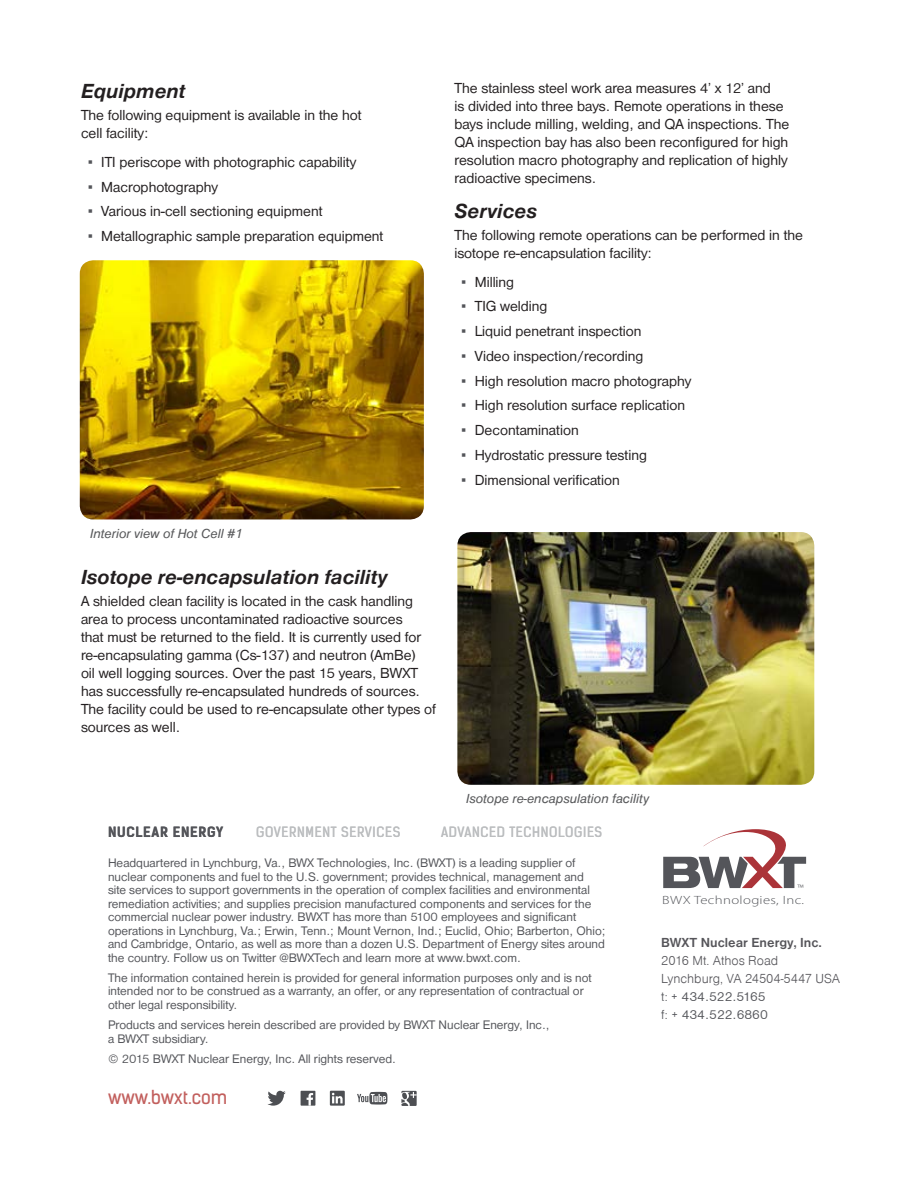
<style>
.page{position:relative;width:918px;height:1188px;background:#fff}
.page>*{position:absolute;margin:0;border:0;box-sizing:border-box;transform-origin:0 0}
.Subhead_12_13__BI{font:italic 700 21px "Nimbus San D";color:#231f20}
.t1{font:18px "Kelson Sans";color:#c25f5d}
.Body_Copy_10_12{font:15px/18px "Nimbus San D";color:#231f20}
.Caption_9_11__I{font:italic 13.5px "Nimbus San D";color:#58595b}
.t2{font:13.5px/18px "Nimbus San D Ligh";color:#56555a}
.Division{font:13.5px "Kelson Sans";letter-spacing:.05em;color:#bcbec0}
.t3{font:13.5px/18px "Nimbus San D";color:#54555a}
.t4{font:700 13.5px "Nimbus San D";color:#56555a}
.Division-2{font:700 13.5px "Kelson Sans";letter-spacing:.05em;color:#54555a}
.t5{font:12.75px/13.5px "Nimbus San D";color:#54555a}
.t6{font:300 12px "Myriad Pro";letter-spacing:.025em;color:#54555a;scale:1.23 1}
.t7{font:300 10.95px "Myriad Pro";color:#54555a}
.s1{font-family:"Arial";color:#54555a}
.s2{font-family:"Nimbus San D Ligh"}
</style>
<div class="page">
<svg style="left:357px;top:1092px;width:30px;height:13px"></svg>
<div style="left:301px;top:1091px;width:14px;height:15px;background:#4d4f53"></div>
<svg style="left:307px;top:1093px;width:6px;height:13px"></svg>
<svg style="left:267px;top:1091px;width:19px;height:15px"></svg>
<svg style="left:330px;top:1091px;width:15px;height:15px"></svg>
<svg style="left:332px;top:1093px;width:11px;height:10px"></svg>
<svg style="left:401px;top:1091px;width:16px;height:15px"></svg>
<svg style="left:663px;top:829px;width:143px;height:59px"></svg>
<img style="left:457px;top:532px;width:357px;height:253px">
<img style="left:80px;top:260px;width:344px;height:259px">
<p class="Subhead_12_13__BI" style="left:81px;top:79px;width:106px">Equipment</p>
<p class="Body_Copy_10_12" style="left:81px;top:106px;width:282px">The following equipment is available in the hot cell facility:</p>
<p class="Body_Copy_10_12" style="left:88px;top:153px;width:270px"><span class="s1">▪</span> ITI periscope with photographic capability</p>
<p class="Body_Copy_10_12" style="left:88px;top:178px;width:132px"><span class="s1">▪</span> Macrophotography</p>
<p class="Body_Copy_10_12" style="left:88px;top:203px;width:236px"><span class="s1">▪</span> Various in-cell sectioning equipment</p>
<p class="Body_Copy_10_12" style="left:88px;top:227px;width:297px"><span class="s1">▪</span> Metallographic sample preparation equipment</p>
<p class="Caption_9_11__I" style="left:90px;top:526px;width:154px">Interior view of Hot Cell #1</p>
<p class="Subhead_12_13__BI" style="left:81px;top:565px;width:308px">Isotope re-encapsulation facility</p>
<p class="Body_Copy_10_12" style="left:81px;top:592px;width:357px">A shielded clean facility is located in the cask handling area to process uncontaminated radioactive sources<br>that must be returned to the field. It is currently used for re-encapsulating gamma (Cs-137) and neutron (AmBe)<br>oil well logging sources. Over the past 15 years, BWXT has successfully re-encapsulated hundreds of sources.<br>The facility could be used to re-encapsulate other types of sources as well.</p>
<p class="Body_Copy_10_12" style="left:454px;top:79px;width:336px">The stainless steel work area measures 4’ x 12’ and<br>is divided into three bays. Remote operations in these bays include milling, welding, and QA inspections. The QA inspection bay has also been reconfigured for high resolution macro photography and replication of highly radioactive specimens.</p>
<p class="Subhead_12_13__BI" style="left:454px;top:199px;width:84px">Services</p>
<p class="Body_Copy_10_12" style="left:454px;top:226px;width:350px">The following remote operations can be performed in the isotope re-encapsulation facility:</p>
<p class="Body_Copy_10_12" style="left:461px;top:273px;width:54px"><span class="s1">▪</span> Milling</p>
<p class="Body_Copy_10_12" style="left:461px;top:298px;width:88px"><span class="s1">▪</span> TIG welding</p>
<p class="Body_Copy_10_12" style="left:461px;top:322px;width:182px"><span class="s1">▪</span> Liquid penetrant inspection</p>
<p class="Body_Copy_10_12" style="left:461px;top:347px;width:184px"><span class="s1">▪</span> Video inspection/recording</p>
<p class="Body_Copy_10_12" style="left:461px;top:372px;width:231px"><span class="s1">▪</span> High resolution macro photography</p>
<p class="Body_Copy_10_12" style="left:461px;top:397px;width:225px"><span class="s1">▪</span> High resolution surface replication</p>
<p class="Body_Copy_10_12" style="left:461px;top:421px;width:119px"><span class="s1">▪</span> Decontamination</p>
<p class="Body_Copy_10_12" style="left:461px;top:446px;width:187px"><span class="s1">▪</span> Hydrostatic pressure testing</p>
<p class="Body_Copy_10_12" style="left:461px;top:471px;width:160px"><span class="s1">▪</span> Dimensional verification</p>
<p class="Caption_9_11__I" style="left:466px;top:791px;width:185px">Isotope re-encapsulation facility</p>
<p class="Division-2" style="left:108px;top:824px;width:117px">NUCLEAR ENERGY</p>
<p class="Division" style="left:256px;top:824px;width:146px">GOVERNMENT SERVICES</p>
<p class="Division" style="left:441px;top:824px;width:163px">ADVANCED TECHNOLOGIES</p>
<p class="t5" style="left:108px;top:856px;width:499px">Headquartered in Lynchburg, Va., BWX Technologies, Inc. (BWXT) is a leading supplier of nuclear components and fuel to the U.S. government; provides technical, management and<br>site services to support governments in the operation of complex facilities and environmental remediation activities; and supplies precision manufactured components and services for the commercial nuclear power industry. BWXT has more than 5100 employees and significant operations in Lynchburg, Va.; Erwin, Tenn.; Mount Vernon, Ind.; Euclid, Ohio; Barberton, Ohio; and Cambridge, Ontario, as well as more than a dozen U.S. Department of Energy sites around the country. Follow us on Twitter @BWXTech and learn more at www.bwxt.com.</p>
<p class="t5" style="left:108px;top:971px;width:485px">The information contained herein is provided for general information purposes only and is not intended nor to be construed as a warranty, an offer, or any representation of contractual or other legal responsibility.</p>
<p class="t5" style="left:108px;top:1018px;width:443px">Products and services herein described are provided by BWXT Nuclear Energy, Inc., a BWXT subsidiary.</p>
<p class="t5" style="left:108px;top:1052px;width:290px">© 2015 BWXT Nuclear Energy, Inc. All rights reserved.</p>
<p class="t1" style="left:108px;top:1086px;width:121px">www.bwxt.com</p>
<p class="t7" style="left:797px;top:882px;width:8px">™</p>
<p class="t6" style="left:662px;top:893px;width:117px">BWX Technologies, Inc.</p>
<p class="t4" style="left:661px;top:935px;width:162px">BWXT Nuclear Energy, Inc.</p>
<p class="t2" style="left:661px;top:951px;width:181px">2016 Mt. Athos Road<br>Lynchburg, VA 24504-5447 USA</p>
<p class="t3" style="left:661px;top:987px;width:108px"><span class="s2">t: +</span> 434.522.5165 <span class="s2">f: +</span> 434.522.6860</p>
</div>
